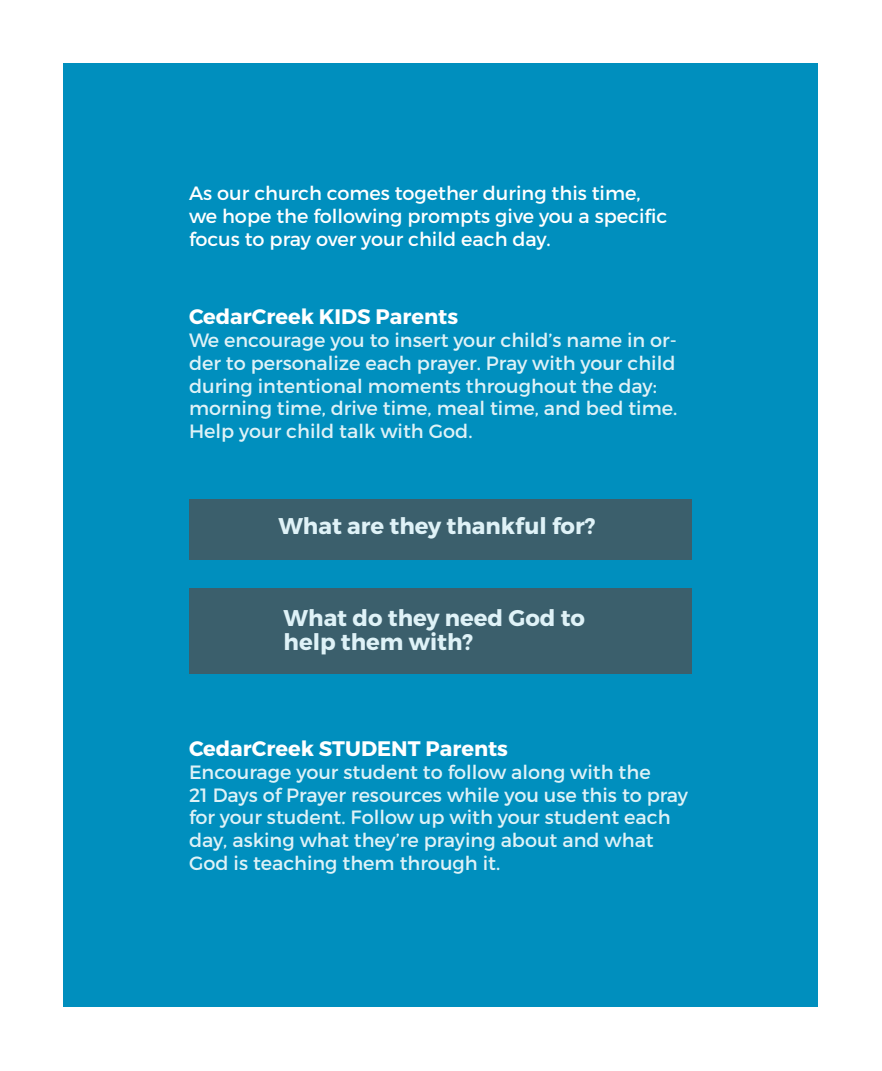
<style>
.page{position:relative;width:882px;height:1071px;background:#fff}
.page>*{position:absolute;margin:0;border:0;box-sizing:border-box;transform-origin:0 0}
.t1{font:700 22.75px/24.5px "Montserrat";color:#dff2f7}
.t2{font:700 21px "Montserrat";color:#fff}
.t3{font:19.25px/22.8px "Montserrat";color:#dff2f7}
.t4{font:19.25px/22.8px "Montserrat";color:#fff}
</style>
<div class="page">
<div style="left:64px;top:63px;width:754px;height:943px;background:#008fbe"></div>
<div style="left:189px;top:499px;width:503px;height:61px;background:#3b5f6c"></div>
<div style="left:189px;top:588px;width:503px;height:86px;background:#3b5f6c"></div>
<p class="t4" style="left:189px;top:182px;width:480px">As our church comes together during this time, we hope the following prompts give you a specific focus to pray over your child each day.</p>
<p class="t2" style="left:189px;top:304px;width:271px">CedarCreek KIDS Parents</p>
<p class="t3" style="left:189px;top:329px;width:490px">We encourage you to insert your child’s name in or&shy;der to personalize each prayer. Pray with your child during intentional moments throughout the day: morning time, drive time, meal time, and bed time.<br>Help your child talk with God.</p>
<p class="t1" style="left:278px;top:514px;width:319px">What are they thankful for?</p>
<p class="t1" style="left:284px;top:606px;width:303px">What do they need God to help them with?</p>
<p class="t2" style="left:189px;top:736px;width:321px">CedarCreek STUDENT Parents</p>
<p class="t3" style="left:189px;top:761px;width:501px">Encourage your student to follow along with the<br>21 Days of Prayer resources while you use this to pray for your student. Follow up with your student each day, asking what they’re praying about and what God is teaching them through it.</p>
</div>
